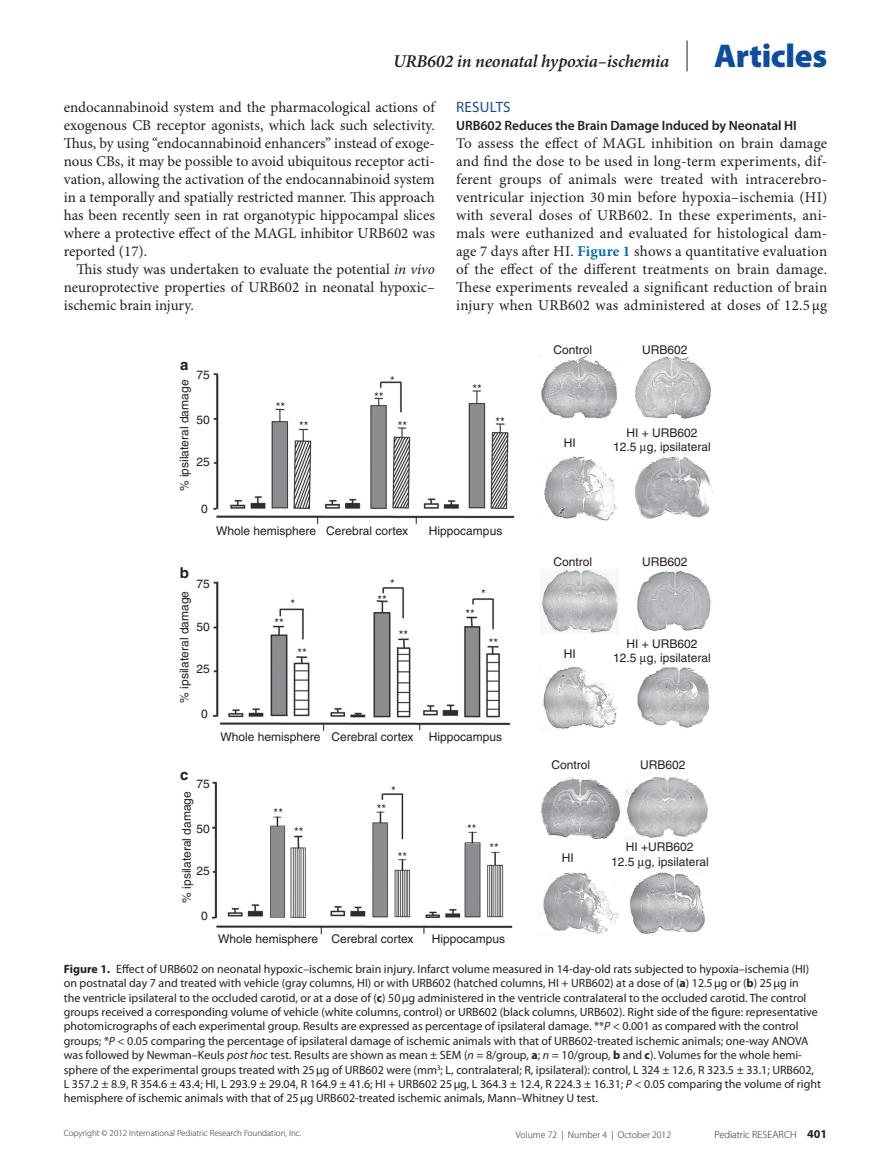
<style>
.page{position:relative;width:891px;height:1175px;background:#fff}
.page>*{position:absolute;margin:0;border:0;box-sizing:border-box;transform-origin:0 0}
.t1{font:900 33px "Myriad Pro";letter-spacing:-.01em;color:#0d4da1}
.t2{font:italic 600 18px "Minion Pro";letter-spacing:-.01em;color:#231f20}
.t3{font:15px/18px "Minion Pro";color:#231f20;text-align:justify}
.t4{font:15px "Myriad Pro";color:#0d4da1}
.t5{font:700 15px "Helvetica";color:#231f20}
.t6{font:600 13.5px "Myriad Pro";letter-spacing:-.005em;color:#231f20}
.t7{font:12px/14.4px "Myriad Pro";color:#231f20}
.t8{font:12px/14.4px "Helvetica";color:#231f20;text-align:center}
.t9{font:300 10.5px "Myriad Pro";letter-spacing:.01em;color:#231f20}
.t10{font:300 9.75px "Myriad Pro";color:#231f20}
.t11{font:300 9px "Myriad Pro";color:#231f20}
.s1{font-style:italic}
.s2{font-weight:700;color:#006cb3}
.s3{font-weight:700}
.s4{font-weight:700;font-size:12px}
</style>
<div class="page">
<hr style="left:687px;top:40px;width:1px;height:31px;background:#231f20">
<img style="left:213px;top:355px;width:500px;height:580px">
<svg style="left:640px;top:445px;width:7px;height:9px"></svg>
<svg style="left:640px;top:656px;width:7px;height:9px"></svg>
<svg style="left:638px;top:859px;width:7px;height:9px"></svg>
<h2 class="t2" style="left:393px;top:51px;width:278px">URB602 in neonatal hypoxia–ischemia</h2>
<h1 class="t1" style="left:714px;top:38px;width:115px">Articles</h1>
<p class="t3" style="left:64px;top:98px;width:373px">endocannabinoid system and the pharmacological actions of exogenous CB receptor agonists, which lack such selectivity.<br>Thus, by using “endocannabinoid enhancers” instead of exoge&shy;nous CBs, it may be possible to avoid ubiquitous receptor acti&shy;vation, allowing the activation of the endocannabinoid system in a temporally and spatially restricted manner. This approach has been recently seen in rat organotypic hippocampal slices where a protective effect of the MAGL inhibitor URB602 was reported (17).</p>
<p class="t3" style="left:64px;top:260px;width:373px;text-indent:13px">This study was undertaken to evaluate the potential <span class="s1">in vivo </span>neuroprotective properties of URB602 in neonatal hypoxic– ischemic brain injury.</p>
<p class="t4" style="left:456px;top:97px;width:17px">Results</p>
<p class="t6" style="left:456px;top:118px;width:342px">URB602 Reduces the Brain Damage Induced by Neonatal HI</p>
<p class="t3" style="left:456px;top:134px;width:373px">To assess the effect of MAGL inhibition on brain damage and find the dose to be used in long-term experiments, dif&shy;ferent groups of animals were treated with intracerebro&shy;ventricular injection 30 min before hypoxia–ischemia (HI) with several doses of URB602. In these experiments, ani&shy;mals were euthanized and evaluated for histological dam&shy;age 7 days after HI. <span class="s2">Figure 1</span> shows a quantitative evaluation of the effect of the different treatments on brain damage.<br>These experiments revealed a significant reduction of brain injury when URB602 was administered at doses of 12.5 µg</p>
<p class="t5" style="left:180px;top:356px;width:10px">a</p>
<p class="t8" style="left:197px;top:367px;width:15px">75</p>
<p class="t8" style="left:177px;top:491px;width:113px;rotate:-90deg">% ipsilateral damage</p>
<p class="t8" style="left:197px;top:412px;width:15px">50</p>
<p class="t8" style="left:197px;top:454px;width:15px">25</p>
<p class="t8" style="left:201px;top:502px;width:8px">0</p>
<p class="t8" style="left:276px;top:399px;width:11px">**</p>
<p class="t8" style="left:299px;top:419px;width:11px">**</p>
<p class="t8" style="left:390px;top:374px;width:6px">*</p>
<p class="t8" style="left:374px;top:389px;width:11px">**</p>
<p class="t8" style="left:398px;top:418px;width:11px">**</p>
<p class="t8" style="left:473px;top:381px;width:11px">**</p>
<p class="t8" style="left:496px;top:414px;width:11px">**</p>
<p class="t8" style="left:216px;top:523px;width:194px">Whole hemisphere Cerebral cortex</p>
<p class="t8" style="left:429px;top:523px;width:75px">Hippocampus</p>
<p class="t5" style="left:180px;top:564px;width:11px">b</p>
<p class="t8" style="left:197px;top:576px;width:15px">75</p>
<p class="t8" style="left:197px;top:619px;width:15px">50</p>
<p class="t8" style="left:177px;top:702px;width:113px;rotate:-90deg">% ipsilateral damage</p>
<p class="t8" style="left:197px;top:661px;width:15px">25</p>
<p class="t8" style="left:201px;top:706px;width:8px">0</p>
<p class="t8" style="left:291px;top:596px;width:6px">*</p>
<p class="t8" style="left:274px;top:615px;width:11px">**</p>
<p class="t8" style="left:298px;top:645px;width:11px">**</p>
<p class="t8" style="left:390px;top:576px;width:6px">*</p>
<p class="t8" style="left:377px;top:592px;width:11px">**</p>
<p class="t8" style="left:399px;top:627px;width:11px">**</p>
<p class="t8" style="left:481px;top:587px;width:6px">*</p>
<p class="t8" style="left:466px;top:607px;width:11px">**</p>
<p class="t8" style="left:489px;top:635px;width:11px">**</p>
<p class="t8" style="left:220px;top:729px;width:195px">Whole hemisphere Cerebral cortex</p>
<p class="t8" style="left:429px;top:729px;width:75px">Hippocampus</p>
<p class="t5" style="left:180px;top:765px;width:10px">c</p>
<p class="t8" style="left:197px;top:776px;width:15px">75</p>
<p class="t8" style="left:197px;top:821px;width:15px">50</p>
<p class="t8" style="left:179px;top:902px;width:113px;rotate:-90deg">% ipsilateral damage</p>
<p class="t8" style="left:197px;top:864px;width:15px">25</p>
<p class="t8" style="left:201px;top:909px;width:8px">0</p>
<p class="t8" style="left:274px;top:805px;width:11px">**</p>
<p class="t8" style="left:294px;top:824px;width:11px">**</p>
<p class="t8" style="left:391px;top:784px;width:6px">*</p>
<p class="t8" style="left:377px;top:801px;width:11px">**</p>
<p class="t8" style="left:398px;top:849px;width:11px">**</p>
<p class="t8" style="left:467px;top:821px;width:11px">**</p>
<p class="t8" style="left:490px;top:840px;width:11px">**</p>
<p class="t8" style="left:554px;top:343px;width:40px">Control</p>
<p class="t8" style="left:642px;top:343px;width:47px">URB602</p>
<p class="t8" style="left:564px;top:436px;width:13px">HI</p>
<p class="t8" style="left:613px;top:425px;width:99px">HI + URB602<br>12.5 g, ipsilateral</p>
<p class="t8" style="left:554px;top:554px;width:40px">Control</p>
<p class="t8" style="left:642px;top:554px;width:47px">URB602</p>
<p class="t8" style="left:564px;top:646px;width:13px">HI</p>
<p class="t8" style="left:613px;top:636px;width:99px">HI + URB602<br>12.5 g, ipsilateral</p>
<p class="t8" style="left:551px;top:758px;width:40px">Control</p>
<p class="t8" style="left:640px;top:758px;width:47px">URB602</p>
<p class="t8" style="left:562px;top:850px;width:13px">HI</p>
<p class="t8" style="left:611px;top:840px;width:99px">HI +URB602<br>12.5 g, ipsilateral</p>
<p class="t8" style="left:218px;top:931px;width:197px">Whole hemisphere Cerebral cortex</p>
<p class="t8" style="left:432px;top:931px;width:75px">Hippocampus</p>
<p class="t7" style="left:64px;top:961px;width:759px"><span class="s3">Figure 1.</span> Effect of URB602 on neonatal hypoxic–ischemic brain injury. Infarct volume measured in 14-day-old rats subjected to hypoxia–ischemia (HI) on postnatal day 7 and treated with vehicle (gray columns, HI) or with URB602 (hatched columns, HI + URB602) at a dose of (<span class="s3">a</span>) 12.5µg or (<span class="s3">b</span>) 25µg in<br>the ventricle ipsilateral to the occluded carotid, or at a dose of (<span class="s3">c</span>) 50µg administered in the ventricle contralateral to the occluded carotid. The control groups received a corresponding volume of vehicle (white columns, control) or URB602 (black columns, URB602). Right side of the figure: representative photomicrographs of each experimental group. Results are expressed as percentage of ipsilateral damage. **<span class="s1">P</span> &lt; 0.001 as compared with the control groups; *<span class="s1">P</span> &lt; 0.05 comparing the percentage of ipsilateral damage of ischemic animals with that of URB602-treated ischemic animals; one-way ANOVA was followed by Newman–Keuls <span class="s1">post hoc</span> test. Results are shown as mean ± SEM (<span class="s1">n</span> = 8/group, <span class="s3">a</span>; <span class="s1">n</span> = 10/group, <span class="s3">b</span> and <span class="s3">c</span>). Volumes for the whole hemi&shy;sphere of the experimental groups treated with 25µg of URB602 were (mm<sup>3</sup>; L, contralateral; R, ipsilateral): control, L 324 ± 12.6, R 323.5 ± 33.1; URB602, L 357.2 ± 8.9, R 354.6 ± 43.4; HI, L 293.9 ± 29.04, R 164.9 ± 41.6; HI + URB602 25µg, L 364.3 ± 12.4, R 224.3 ± 16.31; <span class="s1">P</span> &lt; 0.05 comparing the volume of right hemisphere of ischemic animals with that of 25µg URB602-treated ischemic animals, Mann–Whitney U test.</p>
<p class="t11" style="left:64px;top:1128px;width:239px">Copyright © 2012 International Pediatric Research Foundation, Inc.</p>
<p class="t10" style="left:516px;top:1129px;width:157px">Volume 72 | Number 4 | October 2012</p>
<p class="t9" style="left:715px;top:1129px;width:114px">Pediatric Research <span class="s4">401</span></p>
</div>
